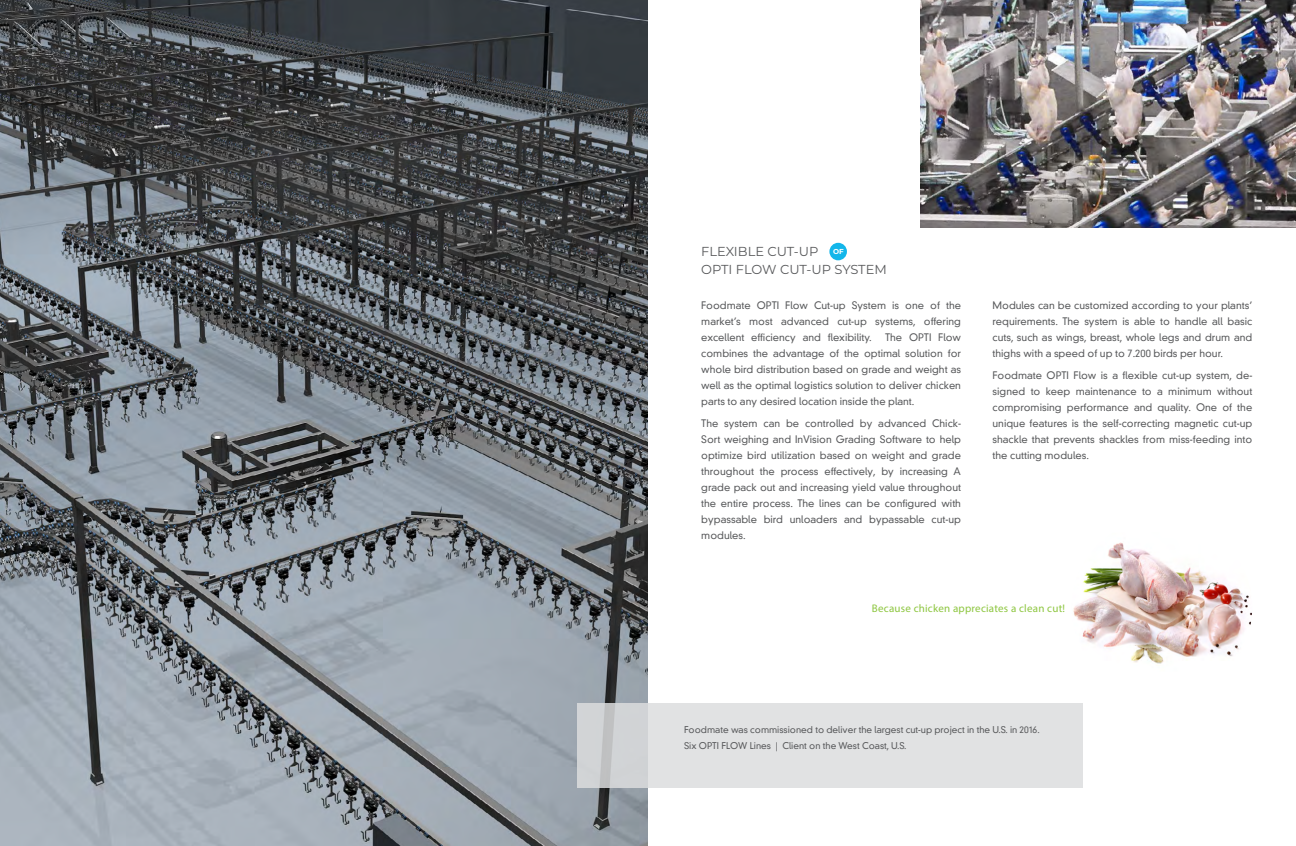
<style>
.page{position:relative;width:1296px;height:846px;background:#fff}
.page>*{position:absolute;margin:0;border:0;box-sizing:border-box;transform-origin:0 0}
.t1{font:13px/18px "Montserrat";color:#58595b}
.t2{font:11px "Myriad Pro";letter-spacing:.02em;color:#8dc63f}
.t3{font:300 10px/16px "DIN Neuzeit Grotesk LT Pro";color:#58595b;text-align:justify}
.t4{font:300 9px/16px "DIN Neuzeit Grotesk LT Pro";color:#58595b}
.t5{font:700 7.2px "Montserrat";color:#fff}
</style>
<div class="page">
<img style="left:0;top:0;width:648px;height:846px">
<div style="left:577px;top:703px;width:506px;height:85px;background:#dcddde"></div>
<img style="left:1073px;top:542px;width:179px;height:122px">
<img style="left:920px;top:0;width:376px;height:228px">
<div style="left:829px;top:243px;width:18px;height:17px;background:#13b6ea;border-radius:50%"></div>
<h1 class="t1" style="left:701px;top:242px;width:187px">FLEXIBLE CUT-UP<br>OPTI FLOW CUT-UP SYSTEM</h1>
<p class="t3" style="left:701px;top:298px;width:261px">Foodmate OPTI Flow Cut-up System is one of the market’s most advanced cut-up systems, offering excellent efficiency and flexibility.</p>
<p class="t5" style="left:833px;top:246px;width:12px">OF</p>
<p class="t3" style="left:701px;top:330px;width:261px;text-indent:184px">The OPTI Flow combines the advantage of the optimal solution for whole bird distribution based on grade and weight as well as the optimal logistics solution to deliver chicken parts to any desired location inside the plant.</p>
<p class="t3" style="left:701px;top:416px;width:261px">The system can be controlled by advanced Chick-Sort weighing and InVision Grading Software to help optimize bird utilization based on weight and grade throughout the process effectively, by increasing A grade pack out and increasing yield value throughout the entire process. The lines can be configured with bypassable bird unloaders and bypassable cut-up modules.</p>
<p class="t3" style="left:993px;top:298px;width:261px">Modules can be customized according to your plants’ requirements. The system is able to handle all basic cuts, such as wings, breast, whole legs and drum and thighs with a speed of up to 7.200 birds per hour.</p>
<p class="t3" style="left:993px;top:368px;width:261px">Foodmate OPTI Flow is a flexible cut-up system, de&shy;signed to keep maintenance to a minimum without compromising performance and quality. One of the unique features is the self-correcting magnetic cut-up shackle that prevents shackles from miss-feeding into the cutting modules.</p>
<p class="t2" style="left:872px;top:601px;width:195px">Because chicken appreciates a clean cut!</p>
<p class="t4" style="left:684px;top:722px;width:357px">Foodmate was commissioned to deliver the largest cut-up project in the U.S. in 2016.<br>Six OPTI FLOW Lines | Client on the West Coast, U.S.</p>
</div>
